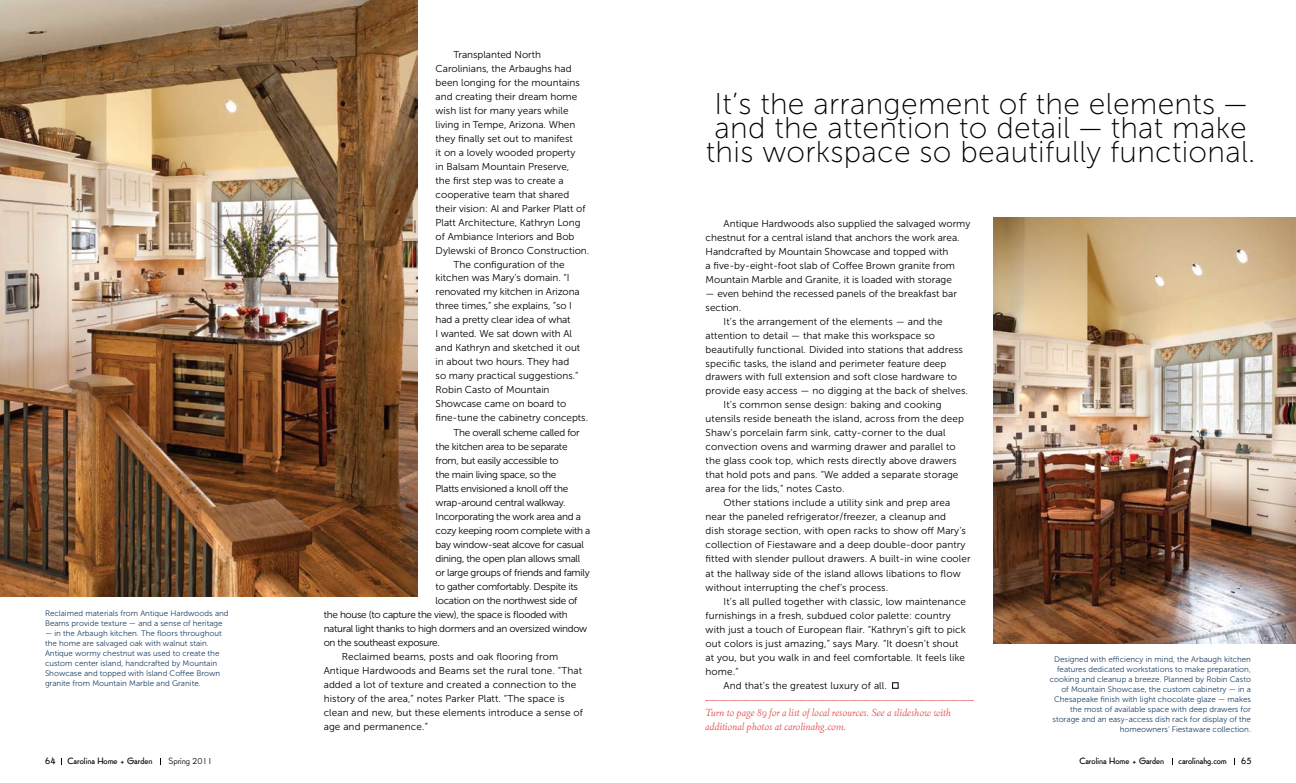
<style>
.page{position:relative;width:1296px;height:783px;background:#fff}
.page>*{position:absolute;margin:0;border:0;box-sizing:border-box;transform-origin:0 0}
.t1{font:30px/24px "Museo Sans 100";letter-spacing:.01em;color:#000}
.t2{font:italic 10.5px/14.5px "Eldorado Text";color:#e55855}
.t3{font:10px/14px "Museo Sans 300";color:#000}
.t4{font:10px "Museo Sans 300";letter-spacing:-.03em;color:#000}
.t5{font:500 9px "Bernhard Gothic SG";letter-spacing:-.005em;color:#000}
.t6{font:9px "Bernhard Gothic SG";letter-spacing:-.01em;color:#000}
.t7{font:8px/10px "Museo Sans 300";color:#1e4164}
</style>
<div class="page">
<img style="left:993px;top:218px;width:303px;height:426px">
<img style="left:0;top:0;width:418px;height:597px">
<svg style="left:706px;top:700px;width:267px;height:1px"></svg>
<svg style="left:892px;top:683px;width:6px;height:6px"></svg>
<p class="t7" style="left:45px;top:608px;width:185px">Reclaimed materials from Antique Hardwoods and<br>Beams provide texture — and a sense of heritage</p>
<p class="t7" style="left:45px;top:628px;width:178px">— in the Arbaugh kitchen. The floors throughout the home are salvaged oak with walnut stain.<br>Antique wormy chestnut was used to create the custom center island, handcrafted by Mountain Showcase and topped with Island Coffee Brown granite from Mountain Marble and Granite.</p>
<p class="t3" style="left:454px;top:47px;width:89px">Transplanted North</p>
<p class="t3" style="left:436px;top:61px;width:138px">Carolinians, the Arbaughs had</p>
<p class="t3" style="left:436px;top:75px;width:146px">been longing for the mountains</p>
<p class="t3" style="left:436px;top:89px;width:143px">and creating their dream home</p>
<p class="t3" style="left:436px;top:103px;width:134px">wish list for many years while</p>
<p class="t3" style="left:436px;top:117px;width:141px">living in Tempe, Arizona. When</p>
<p class="t3" style="left:436px;top:131px;width:139px">they finally set out to manifest</p>
<p class="t3" style="left:436px;top:145px;width:141px">it on a lovely wooded property</p>
<p class="t3" style="left:436px;top:159px;width:135px">in Balsam Mountain Preserve,</p>
<p class="t3" style="left:436px;top:173px;width:129px">the first step was to create a</p>
<p class="t3" style="left:436px;top:187px;width:135px">cooperative team that shared</p>
<p class="t3" style="left:436px;top:201px;width:151px">their vision: Al and Parker Platt of</p>
<p class="t3" style="left:436px;top:215px;width:146px">Platt Architecture, Kathryn Long</p>
<p class="t3" style="left:436px;top:229px;width:140px">of Ambiance Interiors and Bob</p>
<p class="t3" style="left:436px;top:243px;width:155px">Dylewski of Bronco Construction.</p>
<p class="t3" style="left:454px;top:257px;width:112px">The configuration of the</p>
<p class="t3" style="left:436px;top:271px;width:135px">kitchen was Mary’s domain. “I</p>
<p class="t3" style="left:436px;top:285px;width:146px">renovated my kitchen in Arizona</p>
<p class="t3" style="left:436px;top:299px;width:138px">three times,” she explains, “so I</p>
<p class="t3" style="left:436px;top:313px;width:137px">had a pretty clear idea of what</p>
<p class="t3" style="left:436px;top:327px;width:138px">I wanted. We sat down with Al</p>
<p class="t3" style="left:436px;top:341px;width:146px">and Kathryn and sketched it out</p>
<p class="t3" style="left:436px;top:355px;width:135px">in about two hours. They had</p>
<p class="t3" style="left:436px;top:369px;width:144px">so many practical suggestions.”</p>
<p class="t3" style="left:436px;top:383px;width:115px">Robin Casto of Mountain</p>
<p class="t3" style="left:436px;top:397px;width:132px">Showcase came on board to</p>
<p class="t3" style="left:436px;top:411px;width:154px">fine-tune the cabinetry concepts.</p>
<p class="t4" style="left:454px;top:427px;width:128px">The overall scheme called for</p>
<p class="t4" style="left:436px;top:441px;width:133px">the kitchen area to be separate</p>
<p class="t4" style="left:436px;top:455px;width:124px">from, but easily accessible to</p>
<p class="t4" style="left:436px;top:469px;width:122px">the main living space, so the</p>
<p class="t4" style="left:436px;top:483px;width:134px">Platts envisioned a knoll off the</p>
<p class="t4" style="left:436px;top:497px;width:132px">wrap-around central walkway.</p>
<p class="t4" style="left:436px;top:511px;width:147px">Incorporating the work area and a</p>
<p class="t4" style="left:436px;top:525px;width:156px">cozy keeping room complete with a</p>
<p class="t4" style="left:436px;top:539px;width:150px">bay window-seat alcove for casual</p>
<p class="t4" style="left:436px;top:553px;width:146px">dining, the open plan allows small</p>
<p class="t4" style="left:436px;top:567px;width:156px">or large groups of friends and family</p>
<p class="t4" style="left:436px;top:581px;width:144px">to gather comfortably. Despite its</p>
<p class="t4" style="left:436px;top:595px;width:143px">location on the northwest side of</p>
<p class="t4" style="left:324px;top:609px;width:246px">the house (to capture the view), the space is flooded with</p>
<p class="t4" style="left:324px;top:623px;width:265px">natural light thanks to high dormers and an oversized window</p>
<p class="t4" style="left:324px;top:637px;width:118px">on the southeast exposure.</p>
<p class="t3" style="left:342px;top:649px;width:218px">Reclaimed beams, posts and oak flooring from</p>
<p class="t3" style="left:324px;top:663px;width:260px">Antique Hardwoods and Beams set the rural tone. “That</p>
<p class="t3" style="left:324px;top:677px;width:254px">added a lot of texture and created a connection to the</p>
<p class="t3" style="left:324px;top:691px;width:242px">history of the area,” notes Parker Platt. “The space is</p>
<p class="t3" style="left:324px;top:705px;width:261px">clean and new, but these elements introduce a sense of</p>
<p class="t3" style="left:324px;top:719px;width:106px">age and permanence.”</p>
<h1 class="t1" style="left:706px;top:92px;width:551px">It’s the arrangement of the elements — and the attention to detail — that make this workspace so beautifully functional.</h1>
<p class="t3" style="left:706px;top:216px;width:266px;text-indent:18px">Antique Hardwoods also supplied the salvaged wormy chestnut for a central island that anchors the work area.<br>Handcrafted by Mountain Showcase and topped with<br>a five-by-eight-foot slab of Coffee Brown granite from Mountain Marble and Granite, it is loaded with storage</p>
<p class="t3" style="left:706px;top:286px;width:253px">— even behind the recessed panels of the breakfast bar section.</p>
<p class="t3" style="left:724px;top:314px;width:221px">It’s the arrangement of the elements — and the</p>
<p class="t3" style="left:706px;top:328px;width:231px">attention to detail — that make this workspace so</p>
<p class="t3" style="left:706px;top:342px;width:259px">beautifully functional. Divided into stations that address</p>
<p class="t3" style="left:706px;top:356px;width:242px">specific tasks, the island and perimeter feature deep</p>
<p class="t3" style="left:706px;top:370px;width:253px">drawers with full extension and soft close hardware to</p>
<p class="t3" style="left:706px;top:384px;width:264px">provide easy access — no digging at the back of shelves.</p>
<p class="t3" style="left:724px;top:398px;width:220px">It’s common sense design: baking and cooking</p>
<p class="t3" style="left:706px;top:412px;width:260px">utensils reside beneath the island, across from the deep</p>
<p class="t3" style="left:706px;top:426px;width:242px">Shaw’s porcelain farm sink, catty-corner to the dual</p>
<p class="t3" style="left:706px;top:440px;width:252px">convection ovens and warming drawer and parallel to</p>
<p class="t3" style="left:706px;top:454px;width:253px">the glass cook top, which rests directly above drawers</p>
<p class="t3" style="left:706px;top:468px;width:254px">that hold pots and pans. “We added a separate storage</p>
<p class="t3" style="left:706px;top:482px;width:140px">area for the lids,” notes Casto.</p>
<p class="t3" style="left:724px;top:496px;width:228px">Other stations include a utility sink and prep area</p>
<p class="t3" style="left:706px;top:510px;width:242px">near the paneled refrigerator/freezer, a cleanup and</p>
<p class="t3" style="left:706px;top:524px;width:262px">dish storage section, with open racks to show off Mary’s</p>
<p class="t3" style="left:706px;top:538px;width:261px">collection of Fiestaware and a deep double-door pantry</p>
<p class="t3" style="left:706px;top:552px;width:267px">fitted with slender pullout drawers. A built-in wine cooler</p>
<p class="t3" style="left:706px;top:566px;width:257px">at the hallway side of the island allows libations to flow</p>
<p class="t3" style="left:706px;top:580px;width:184px">without interrupting the chef’s process.</p>
<p class="t3" style="left:724px;top:594px;width:244px">It’s all pulled together with classic, low maintenance</p>
<p class="t3" style="left:706px;top:608px;width:247px">furnishings in a fresh, subdued color palette: country</p>
<p class="t3" style="left:706px;top:622px;width:262px">with just a touch of European flair. “Kathryn’s gift to pick</p>
<p class="t3" style="left:706px;top:636px;width:255px">out colors is just amazing,” says Mary. “It doesn’t shout</p>
<p class="t3" style="left:706px;top:650px;width:261px">at you, but you walk in and feel comfortable. It feels like</p>
<p class="t3" style="left:706px;top:664px;width:35px">home.”</p>
<p class="t3" style="left:724px;top:678px;width:165px">And that’s the greatest luxury of all.</p>
<p class="t2" style="left:706px;top:705px;width:247px">Turn to page 89 for a list of local resources. See a slideshow with additional photos at carolinahg.com.</p>
<p class="t7" style="left:1050px;top:654px;width:203px;text-align:right">Designed with efficiency in mind, the Arbaugh kitchen features dedicated workstations to make preparation, cooking and cleanup a breeze. Planned by Robin Casto of Mountain Showcase, the custom cabinetry — in a Chesapeake finish with light chocolate glaze — makes the most of available space with deep drawers for storage and an easy-access dish rack for display of the homeowners’ Fiestaware collection.</p>
<p class="t5" style="left:45px;top:755px;width:12px">64</p>
<p class="t5" style="left:68px;top:755px;width:86px">Carolina Home + Garden</p>
<p class="t6" style="left:169px;top:755px;width:45px">Spring 2011</p>
<p class="t5" style="left:1079px;top:755px;width:86px">Carolina Home + Garden</p>
<p class="t5" style="left:1179px;top:755px;width:50px">carolinahg.com</p>
<p class="t5" style="left:1241px;top:755px;width:12px">65</p>
</div>
